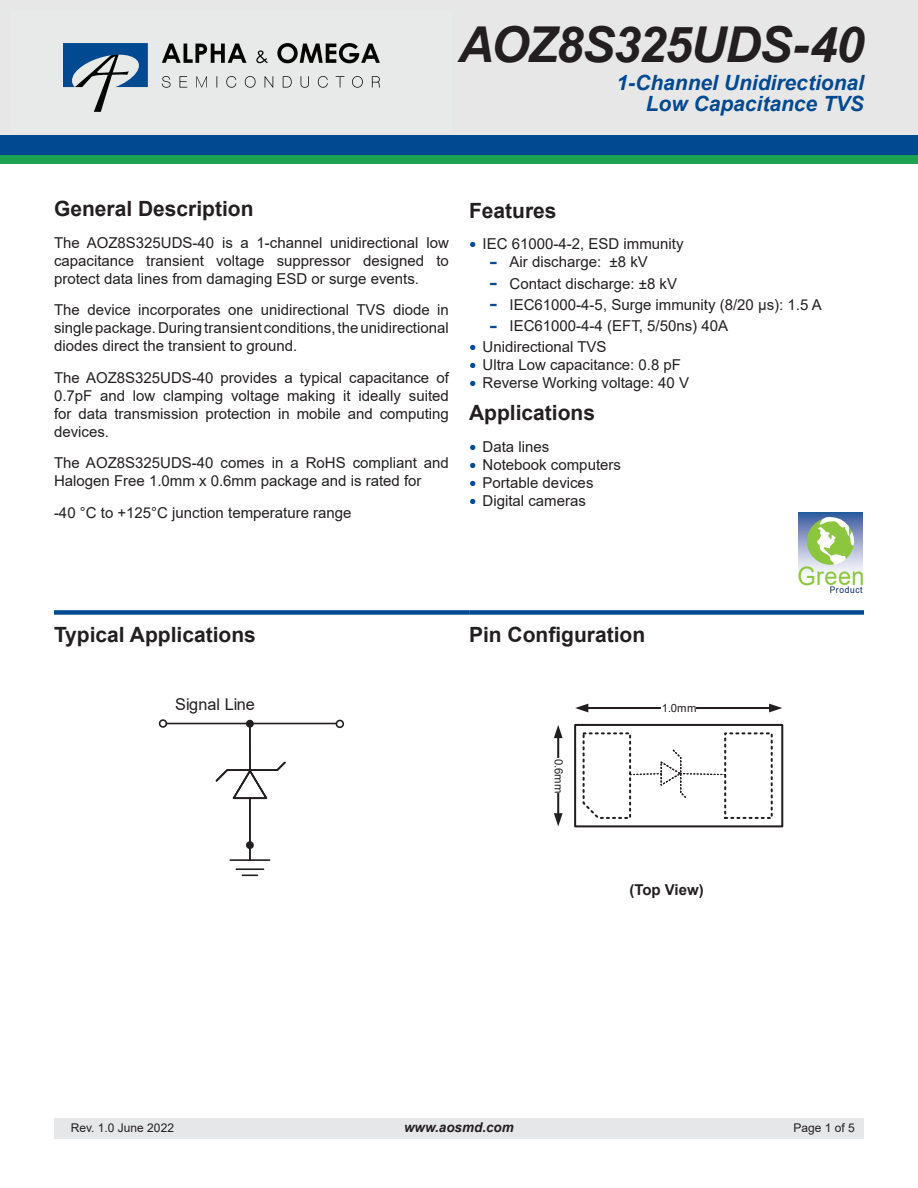
<style>
.page{position:relative;width:918px;height:1188px;background:#fff}
.page>*{position:absolute;margin:0;border:0;box-sizing:border-box;transform-origin:0 0}
.t1{font:italic 700 49.5px "Arial";letter-spacing:-.03em;color:#231f20}
.t2{font:25.35px "Arial";letter-spacing:.02em;color:#8bc63e;scale:.93 1}
.t3{font:700 21px "Arial";color:#231f20}
.t4{font:italic 700 21px/21px "Arial";color:#014990;text-align:right}
.t5{font:16.2px "Arial";letter-spacing:.005em;color:#231f20}
.body{font:15px/18px "Arial";color:#231f20;text-align:justify}
.body-2{font:700 15px "Arial";color:#231f20}
.t6{font:italic 700 13.5px "Arial";color:#231f20}
.t7{font:12px "Arial";color:#231f20}
.t8{font:11.25px "Arial";color:#231f20}
.t9{font:9.15px "Arial";letter-spacing:.075em;color:#002369;scale:.93 1}
.s1{font-size:21px;color:#014990}
.s2{font-size:24px;color:#014990}
</style>
<div class="page">
<div style="left:0;top:0;width:918px;height:142px;background:#e7e7e7"></div>
<div style="left:0;top:136px;width:918px;height:19px;background:#014990"></div>
<div style="left:0;top:155px;width:918px;height:9px;background:#1da252"></div>
<div style="left:54px;top:1119px;width:810px;height:20px;background:#e6e7e9"></div>
<div style="left:54px;top:610px;width:415px;height:5px;background:#014990"></div>
<hr style="left:249px;top:827px;width:2px;height:33px;background:#231f20">
<svg style="left:215px;top:761px;width:71px;height:39px"></svg>
<hr style="left:249px;top:798px;width:2px;height:29px;background:#231f20">
<hr style="left:249px;top:724px;width:2px;height:47px;background:#231f20">
<hr style="left:230px;top:859px;width:40px;height:2px;background:#231f20">
<hr style="left:236px;top:868px;width:28px;height:2px;background:#231f20">
<svg style="left:242px;top:874px;width:16px;height:2px"></svg>
<hr style="left:166px;top:723px;width:170px;height:1px;background:#231f20">
<div style="left:246px;top:720px;width:8px;height:8px;border:3px solid #231f20;border-radius:50%"></div>
<div style="left:159px;top:719px;width:8px;height:9px;border:2px solid #231f20;border-radius:50%"></div>
<div style="left:336px;top:720px;width:8px;height:8px;border:2px solid #231f20;border-radius:50%"></div>
<div style="left:246px;top:841px;width:8px;height:8px;border:3px solid #231f20;border-radius:50%"></div>
<div style="left:469px;top:610px;width:395px;height:5px;background:#014990"></div>
<div style="left:574px;top:724px;width:209px;height:103px;border:2px solid #231f20"></div>
<div style="left:724px;top:732px;width:49px;height:87px;border:2px dashed #231f20"></div>
<hr style="left:587px;top:707px;width:183px;height:2px;background:#231f20">
<svg style="left:575px;top:704px;width:13px;height:8px"></svg>
<svg style="left:769px;top:704px;width:13px;height:8px"></svg>
<div style="left:661px;top:701px;width:35px;height:14px;background:#fff"></div>
<hr style="left:557px;top:737px;width:2px;height:77px;background:#231f20">
<svg style="left:554px;top:725px;width:9px;height:13px"></svg>
<svg style="left:554px;top:813px;width:9px;height:13px"></svg>
<div style="left:551px;top:758px;width:14px;height:35px;background:#fff"></div>
<svg style="left:582px;top:732px;width:144px;height:87px"></svg>
<svg style="left:798px;top:512px;width:65px;height:62px;background:#9fb0d0"></svg>
<div style="left:807px;top:518px;width:47px;height:47px;background:#8bc63e;border-radius:50%"></div>
<svg style="left:816px;top:517px;width:38px;height:48px"></svg>
<svg style="left:162px;top:44px;width:85px;height:19px"></svg>
<svg style="left:256px;top:50px;width:12px;height:13px"></svg>
<svg style="left:277px;top:43px;width:103px;height:20px"></svg>
<svg style="left:63px;top:43px;width:85px;height:69px"></svg>
<svg style="left:162px;top:76px;width:9px;height:12px"></svg>
<svg style="left:180px;top:76px;width:7px;height:12px"></svg>
<svg style="left:196px;top:76px;width:11px;height:11px"></svg>
<svg style="left:217px;top:76px;width:1px;height:12px"></svg>
<svg style="left:226px;top:76px;width:10px;height:12px"></svg>
<svg style="left:245px;top:76px;width:11px;height:12px"></svg>
<svg style="left:265px;top:76px;width:8px;height:12px"></svg>
<svg style="left:283px;top:76px;width:9px;height:12px"></svg>
<svg style="left:301px;top:76px;width:8px;height:12px"></svg>
<svg style="left:318px;top:76px;width:10px;height:12px"></svg>
<svg style="left:336px;top:76px;width:8px;height:12px"></svg>
<svg style="left:352px;top:76px;width:11px;height:12px"></svg>
<svg style="left:372px;top:76px;width:8px;height:12px"></svg>
<h1 class="t1" style="left:458px;top:11px;width:407px">AOZ8S325UDS-40</h1>
<h3 class="t4" style="left:617px;top:72px;width:249px">1-Channel Unidirectional<br>Low Capacitance TVS</h3>
<h1 class="t3" style="left:54px;top:194px;width:201px">General Description</h1>
<p class="body" style="left:54px;top:233px;width:396px">The AOZ8S325UDS-40 is a 1-channel unidirectional low capacitance transient voltage suppressor designed to protect data lines from damaging ESD or surge events.</p>
<p class="body" style="left:54px;top:301px;width:396px">The device incorporates one unidirectional TVS diode in single package. During transient conditions, the unidirectional diodes direct the transient to ground.</p>
<p class="body" style="left:54px;top:368px;width:396px">The AOZ8S325UDS-40 provides a typical capacitance of 0.7pF and low clamping voltage making it ideally suited for data transmission protection in mobile and computing devices.</p>
<p class="body" style="left:54px;top:454px;width:396px">The AOZ8S325UDS-40 comes in a RoHS compliant and<br>Halogen Free 1.0mm x 0.6mm package and is rated for</p>
<p class="body" style="left:54px;top:503px;width:299px">-40 °C to +125°C junction temperature range</p>
<h1 class="t3" style="left:54px;top:620px;width:203px">Typical Applications</h1>
<h1 class="t3" style="left:469px;top:196px;width:89px">Features</h1>
<p class="body" style="left:469px;top:235px;width:216px"><span class="s1">•</span> IEC 61000-4-2, ESD immunity</p>
<p class="body" style="left:489px;top:253px;width:160px"><span class="s2">-</span> Air discharge: ±8 kV</p>
<p class="body" style="left:489px;top:274px;width:189px"><span class="s2">-</span> Contact discharge: ±8 kV</p>
<p class="body" style="left:489px;top:295px;width:334px"><span class="s2">-</span> IEC61000-4-5, Surge immunity (8/20 μs): 1.5 A</p>
<p class="body" style="left:489px;top:317px;width:240px"><span class="s2">-</span> IEC61000-4-4 (EFT, 5/50ns) 40A</p>
<p class="body" style="left:469px;top:338px;width:139px"><span class="s1">•</span> Unidirectional TVS</p>
<p class="body" style="left:469px;top:356px;width:213px"><span class="s1">•</span> Ultra Low capacitance: 0.8 pF</p>
<p class="body" style="left:469px;top:374px;width:221px"><span class="s1">•</span> Reverse Working voltage: 40 V</p>
<h1 class="t3" style="left:469px;top:398px;width:128px">Applications</h1>
<p class="body" style="left:469px;top:437px;width:82px"><span class="s1">•</span> Data lines</p>
<p class="body" style="left:469px;top:455px;width:153px"><span class="s1">•</span> Notebook computers</p>
<p class="body" style="left:469px;top:473px;width:126px"><span class="s1">•</span> Portable devices</p>
<p class="body" style="left:469px;top:491px;width:118px"><span class="s1">•</span> Digital cameras</p>
<h1 class="t3" style="left:469px;top:620px;width:178px">Pin Configuration</h1>
<p class="t2" style="left:797px;top:558px;width:74px">Green</p>
<p class="t9" style="left:830px;top:583px;width:37px">Product</p>
<p class="t5" style="left:175px;top:693px;width:81px">Signal Line</p>
<p class="t8" style="left:567px;top:759px;width:36px;rotate:90deg">m6.0 m</p>
<p class="t8" style="left:662px;top:700px;width:36px">1.0mm</p>
<p class="body-2" style="left:629px;top:879px;width:76px">(Top View)</p>
<p class="t7" style="left:71px;top:1120px;width:105px">Rev. 1.0 June 2022</p>
<p class="t6" style="left:404px;top:1119px;width:111px">www.aosmd.com</p>
<p class="t7" style="left:794px;top:1120px;width:63px">Page 1 of 5</p>
</div>
